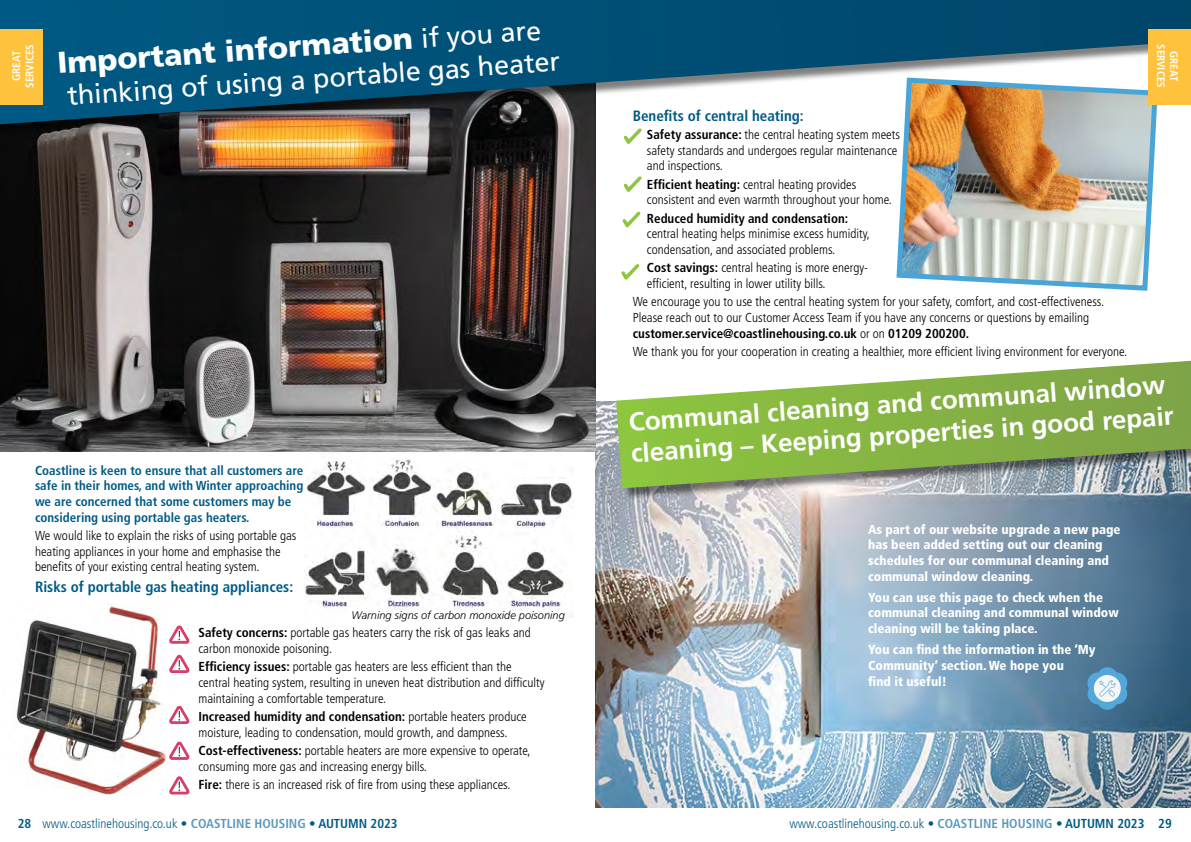
<style>
.page{position:relative;width:1191px;height:842px;background:#fff}
.page>*{position:absolute;margin:0;border:0;box-sizing:border-box;transform-origin:0 0}
.t1{font:900 30px "Frutiger LT Std";color:#fff}
.t2{font:27px "Frutiger LT Std";color:#fff}
.t3{font:700 26px/31.2px "Frutiger LT Std";color:#fff}
.t4{font:700 condensed 15px "Frutiger LT Std";color:#005a84}
.t5{font:300 condensed 13px/15.6px "Frutiger LT Std";color:#000}
.t6{font:900 condensed 13px/15.6px "Frutiger LT Std";color:#fff}
.t7{font:700 condensed 13px/15.6px "Frutiger LT Std";color:#005a84}
.t8{font:300 condensed 13px "Frutiger LT Std";color:#005a84}
.t9{font:700 condensed 13px "Frutiger LT Std";color:#000}
.t10{font:italic 300 11px "Frutiger LT Std";color:#000}
.t11{font:700 condensed 11px/13.2px "Frutiger LT Std";color:#fff;text-align:center}
.s1{font-weight:400;font-size:27px}
.s2{font-weight:700}
.s3{font-weight:700;color:#5c99bb}
</style>
<div class="page">
<img style="left:595px;top:401px;width:596px;height:407px">
<img style="left:0;top:138px;width:595px;height:313px">
<img style="left:16px;top:606px;width:150px;height:188px">
<img style="left:304px;top:459px;width:269px;height:158px">
<div style="left:618px;top:359px;width:573px;height:142px;background:#000;opacity:.5"></div>
<svg style="left:616px;top:361px;width:575px;height:127px"></svg>
<div style="left:0;top:0;width:1191px;height:138px;background:#000;opacity:.5"></div>
<svg style="left:0;top:0;width:1191px;height:124px;background:#2d6784"></svg>
<svg style="left:623px;top:128px;width:19px;height:16px"></svg>
<svg style="left:623px;top:176px;width:19px;height:16px"></svg>
<svg style="left:622px;top:211px;width:18px;height:17px"></svg>
<svg style="left:621px;top:264px;width:18px;height:16px"></svg>
<svg style="left:169px;top:654px;width:21px;height:20px"></svg>
<svg style="left:169px;top:705px;width:21px;height:19px"></svg>
<svg style="left:169px;top:741px;width:21px;height:19px"></svg>
<svg style="left:169px;top:776px;width:21px;height:19px"></svg>
<svg style="left:169px;top:625px;width:21px;height:19px"></svg>
<img style="left:894px;top:75px;width:266px;height:216px">
<svg style="left:1087px;top:667px;width:40px;height:43px"></svg>
<div style="left:0;top:29px;width:43px;height:75px;background:#fec23c"></div>
<div style="left:1148px;top:29px;width:43px;height:75px;background:#fec23c"></div>
<h1 class="t1" style="left:56px;top:45px;width:486px;rotate:-4deg">Important information <span class="s1">if you are</span></h1>
<p class="t11" style="left:10px;top:88px;width:45px;rotate:-90deg">GREAT<br>SERVICES</p>
<p class="t11" style="left:1180px;top:44px;width:45px;rotate:90deg">GREAT<br>SERVICES</p>
<h2 class="t2" style="left:66px;top:80px;width:495px;rotate:-4deg">thinking of using a portable gas heater</h2>
<p class="t4" style="left:633px;top:106px;width:173px">Benefits of central heating:</p>
<p class="t5" style="left:647px;top:127px;width:254px"><span class="s2">Safety assurance:</span> the central heating system meets safety standards and undergoes regular maintenance and inspections.</p>
<p class="t5" style="left:647px;top:176px;width:246px"><span class="s2">Efficient heating:</span> central heating provides consistent and even warmth throughout your home.</p>
<p class="t9" style="left:647px;top:210px;width:203px">Reduced humidity and condensation:</p>
<p class="t5" style="left:647px;top:226px;width:225px">central heating helps minimise excess humidity, condensation, and associated problems.</p>
<p class="t5" style="left:647px;top:260px;width:223px"><span class="s2">Cost savings:</span> central heating is more energy&shy;efficient, resulting in lower utility bills.</p>
<p class="t5" style="left:633px;top:294px;width:473px">We encourage you to use the central heating system for your safety, comfort, and cost-effectiveness.<br>Please reach out to our Customer Access Team if you have any concerns or questions by emailing <span class="s2">customer.service@coastlinehousing.co.uk</span> or on <span class="s2">01209 200200.</span></p>
<p class="t5" style="left:633px;top:344px;width:496px">We thank you for your cooperation in creating a healthier, more efficient living environment for everyone.</p>
<h3 class="t3" style="left:628px;top:407px;width:545px;rotate:-4deg">Communal cleaning and communal window cleaning – Keeping properties in good repair</h3>
<p class="t7" style="left:35px;top:462px;width:270px">Coastline is keen to ensure that all customers are safe in their homes, and with Winter approaching we are concerned that some customers may be considering using portable gas heaters.</p>
<p class="t5" style="left:35px;top:528px;width:263px">We would like to explain the risks of using portable gas heating appliances in your home and emphasise the benefits of your existing central heating system.</p>
<p class="t4" style="left:35px;top:578px;width:260px">Risks of portable gas heating appliances:</p>
<p class="t6" style="left:868px;top:521px;width:254px">As part of our website upgrade a new page has been added setting out our cleaning schedules for our communal cleaning and communal window cleaning.</p>
<p class="t6" style="left:868px;top:589px;width:252px">You can use this page to check when the communal cleaning and communal window cleaning will be taking place.</p>
<p class="t6" style="left:868px;top:642px;width:229px">You can find the information in the ‘My<br>Community’ section. We hope you<br>find it useful!</p>
<p class="t10" style="left:351px;top:609px;width:215px">Warning signs of carbon monoxide poisoning</p>
<p class="t5" style="left:198px;top:625px;width:334px"><span class="s2">Safety concerns:</span> portable gas heaters carry the risk of gas leaks and carbon monoxide poisoning.</p>
<p class="t5" style="left:198px;top:659px;width:347px"><span class="s2">Efficiency issues:</span> portable gas heaters are less efficient than the central heating system, resulting in uneven heat distribution and difficulty maintaining a comfortable temperature.</p>
<p class="t5" style="left:198px;top:709px;width:330px"><span class="s2">Increased humidity and condensation:</span> portable heaters produce moisture, leading to condensation, mould growth, and dampness.</p>
<p class="t5" style="left:198px;top:743px;width:334px"><span class="s2">Cost-effectiveness:</span> portable heaters are more expensive to operate, consuming more gas and increasing energy bills.</p>
<p class="t5" style="left:198px;top:777px;width:313px"><span class="s2">Fire:</span> there is an increased risk of fire from using these appliances.</p>
<p class="t8" style="left:18px;top:816px;width:381px"><span class="s2">28</span> www.coastlinehousing.co.uk <span class="s2">•</span> <span class="s3">COASTLINE HOUSING</span> <span class="s2">• AUTUMN 2023</span></p>
<p class="t8" style="left:789px;top:816px;width:384px">www.coastlinehousing.co.uk <span class="s2">•</span> <span class="s3">COASTLINE HOUSING</span> <span class="s2">• AUTUMN 2023 29</span></p>
</div>
